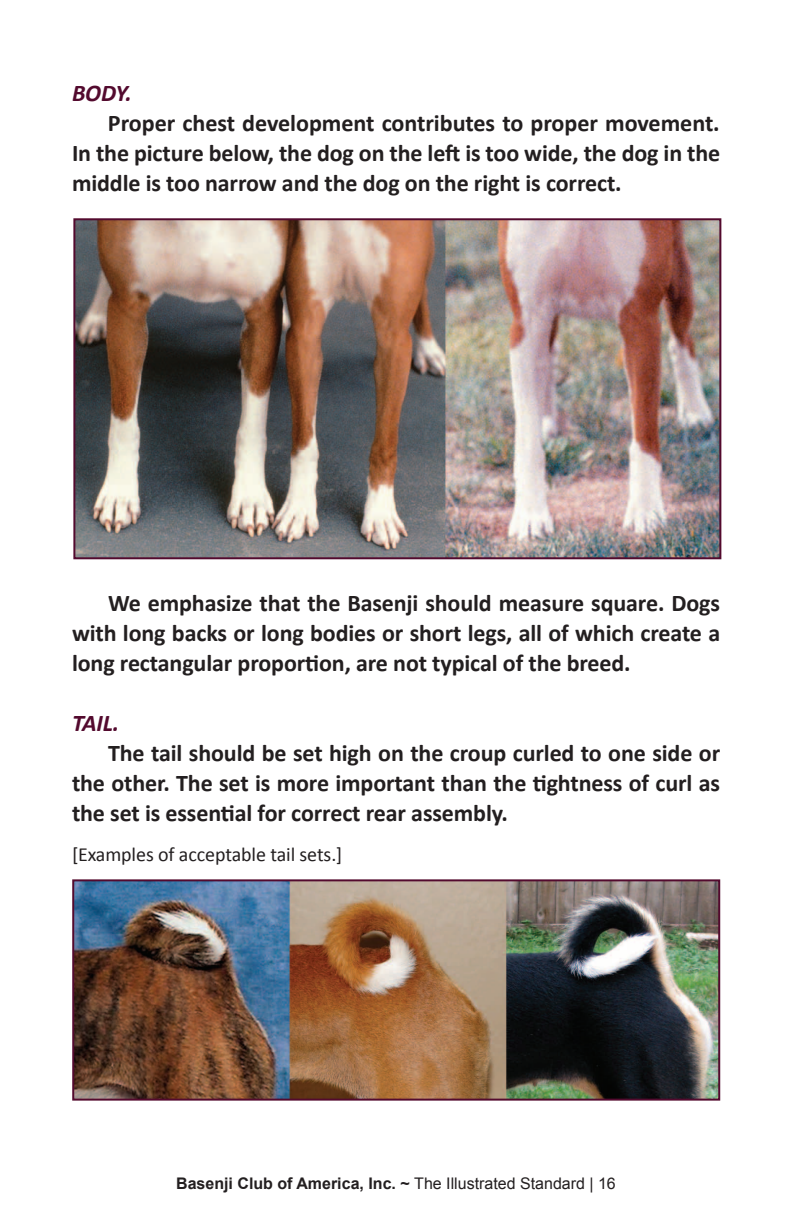
<style>
.page{position:relative;width:792px;height:1224px;background:#fff}
.page>*{position:absolute;margin:0;border:0;box-sizing:border-box;transform-origin:0 0}
.Text-Comments{font:700 24px/30px "Calibri";letter-spacing:-.005em;color:#231f20;text-align:justify}
.Text-Comments-2{font:italic 700 24px "Calibri";letter-spacing:-.005em;color:#530a2e}
.Text-Comments-3{font:20px "Calibri";letter-spacing:-.005em;color:#231f20}
.t1{font:700 16px "Arial";color:#231f20}
.s1{font-weight:400}
</style>
<div class="page">
<img style="left:75px;top:882px;width:642px;height:216px">
<div style="left:72px;top:879px;width:648px;height:222px;border:2px solid #530a2e"></div>
<img style="left:76px;top:221px;width:642px;height:335px">
<div style="left:73px;top:218px;width:648px;height:341px;border:2px solid #530a2e"></div>
<p class="Text-Comments-2" style="left:72px;top:78px;width:61px">BODY.</p>
<p class="Text-Comments" style="left:72px;top:108px;width:650px;text-indent:36px">Proper chest development contributes to proper movement.<br>In the picture below, the dog on the left is too wide, the dog in the middle is too narrow and the dog on the right is correct.</p>
<p class="Text-Comments" style="left:72px;top:588px;width:650px;text-indent:36px">We emphasize that the Basenji should measure square. Dogs with long backs or long bodies or short legs, all of which create a long rectangular proportion, are not typical of the breed.</p>
<p class="Text-Comments-2" style="left:72px;top:708px;width:49px">TAIL.</p>
<p class="Text-Comments" style="left:72px;top:738px;width:650px;text-indent:36px">The tail should be set high on the croup curled to one side or the other. The set is more important than the tightness of curl as the set is essential for correct rear assembly.</p>
<p class="Text-Comments-3" style="left:72px;top:842px;width:272px">[Examples of acceptable tail sets.]</p>
<p class="t1" style="left:176px;top:1172px;width:441px">Basenji Club of America, Inc. ~ <span class="s1">The Illustrated Standard | 16</span></p>
</div>
